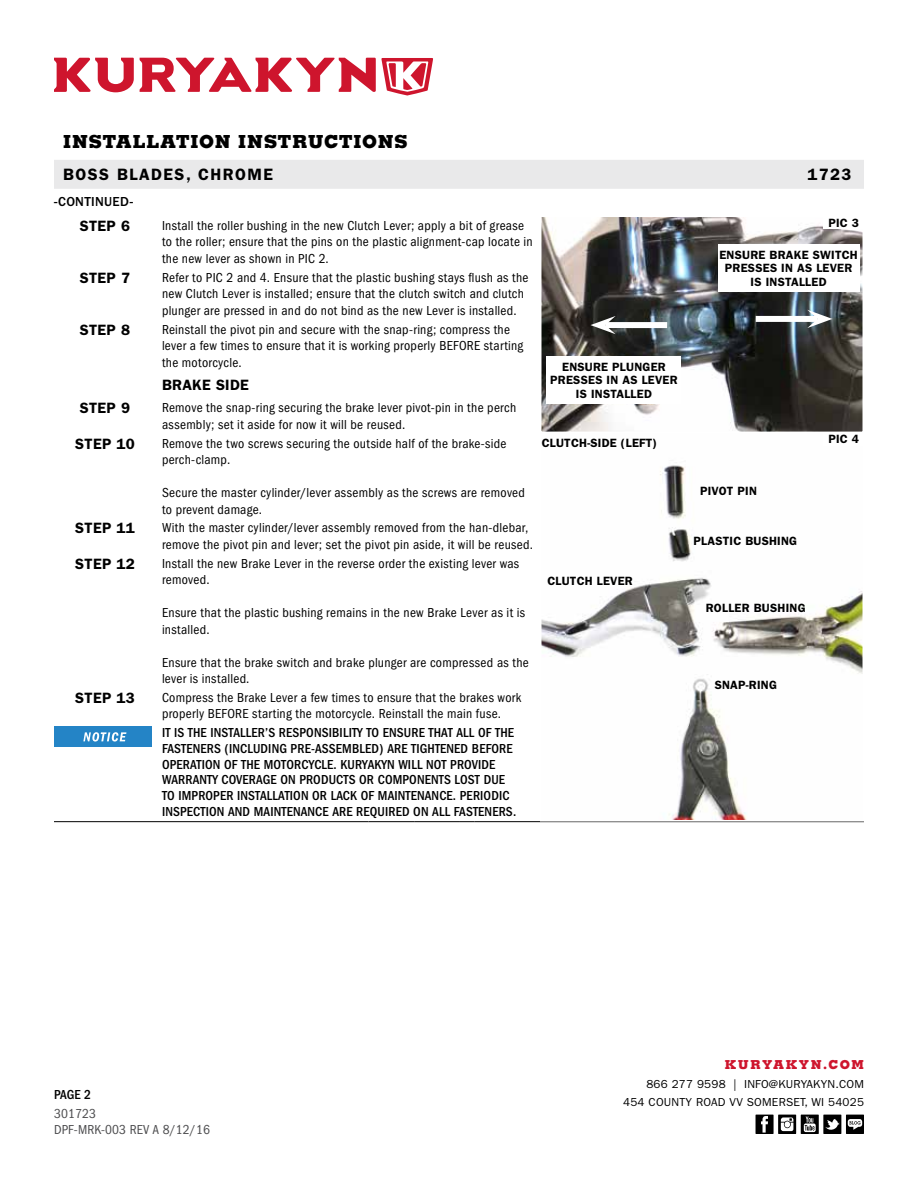
<style>
.page{position:relative;width:918px;height:1188px;background:#fff}
.page>*{position:absolute;margin:0;border:0;box-sizing:border-box;transform-origin:0 0}
.t1{font:800 18px "Memphis";letter-spacing:.04em;color:#000}
.t2{font:600 16.5px "Franklin Gothic";letter-spacing:.09em;color:#000}
.t3{font:600 15px "Franklin Gothic";letter-spacing:.02em;color:#000}
.t4{font:condensed 13.5px/16.5px "Franklin Gothic";letter-spacing:.02em;color:#000}
.t5{font:500 condensed 13.5px/15.8px "Franklin Gothic";letter-spacing:.01em;color:#000}
.t6{font:condensed 13.5px/15.8px "Franklin Gothic";letter-spacing:.01em;color:#4d4d4f}
.t7{font:500 13.5px "Franklin Gothic";letter-spacing:.025em;color:#000}
.t8{font:800 12.3px "Memphis";letter-spacing:.12em;color:#ce152d}
.t9{font:600 12px/13.5px "Franklin Gothic";letter-spacing:.02em;color:#000;text-align:center}
.t10{font:11.7px/18px "Franklin Gothic";letter-spacing:.02em;color:#000;text-align:right}
</style>
<div class="page">
<svg style="left:54px;top:58px;width:379px;height:38px"></svg>
<div style="left:54px;top:160px;width:810px;height:29px;background:#e9e9ea"></div>
<div style="left:846px;top:1115px;width:18px;height:19px;background:#000"></div>
<svg style="left:848px;top:1119px;width:14px;height:11px"></svg>
<svg style="left:778px;top:1115px;width:18px;height:19px"></svg>
<svg style="left:781px;top:1117px;width:12px;height:14px"></svg>
<div style="left:756px;top:1115px;width:18px;height:19px;background:#000"></div>
<svg style="left:761px;top:1116px;width:7px;height:17px"></svg>
<svg style="left:801px;top:1115px;width:18px;height:19px"></svg>
<svg style="left:804px;top:1117px;width:12px;height:15px"></svg>
<div style="left:823px;top:1115px;width:18px;height:19px;background:#000"></div>
<svg style="left:825px;top:1119px;width:15px;height:11px"></svg>
<hr style="left:54px;top:821px;width:54px;height:1px;background:#000">
<hr style="left:108px;top:821px;width:54px;height:1px;background:#000">
<hr style="left:162px;top:821px;width:206px;height:1px;background:#000">
<hr style="left:368px;top:821px;width:46px;height:1px;background:#000">
<hr style="left:414px;top:821px;width:46px;height:1px;background:#000">
<svg style="left:460px;top:821px;width:14px;height:1px"></svg>
<hr style="left:474px;top:821px;width:66px;height:1px;background:#000">
<hr style="left:540px;top:821px;width:324px;height:1px;background:#000">
<img style="left:543px;top:219px;width:318px;height:211px">
<div style="left:540px;top:216px;width:324px;height:217px;border:2px solid #fff"></div>
<img style="left:543px;top:465px;width:318px;height:353px">
<div style="left:54px;top:727px;width:97px;height:20px;background:#2484c6"></div>
<svg style="left:83px;top:732px;width:43px;height:10px"></svg>
<div style="left:824px;top:216px;width:40px;height:13px;background:#fff"></div>
<div style="left:824px;top:432px;width:40px;height:14px;background:#fff"></div>
<div style="left:546px;top:356px;width:135px;height:47px;background:#fff"></div>
<div style="left:718px;top:244px;width:142px;height:48px;background:#fff"></div>
<div style="left:605px;top:322px;width:62px;height:6px;background:#fff"></div>
<svg style="left:591px;top:316px;width:25px;height:18px"></svg>
<div style="left:756px;top:316px;width:62px;height:6px;background:#fff"></div>
<svg style="left:807px;top:310px;width:25px;height:18px"></svg>
<h1 class="t1" style="left:63px;top:130px;width:346px">INSTALLATION INSTRUCTIONS</h1>
<p class="t2" style="left:63px;top:165px;width:211px">BOSS BLADES, CHROME</p>
<p class="t2" style="left:807px;top:165px;width:46px">1723</p>
<p class="t7" style="left:54px;top:194px;width:81px">-CONTINUED-</p>
<p class="t3" style="left:80px;top:217px;width:52px">STEP 6</p>
<p class="t4" style="left:162px;top:217px;width:372px">Install the roller bushing in the new Clutch Lever; apply a bit of grease to the roller; ensure that the pins on the plastic alignment-cap locate in the new lever as shown in PIC 2.</p>
<p class="t3" style="left:80px;top:269px;width:52px">STEP 7</p>
<p class="t4" style="left:162px;top:269px;width:368px">Refer to PIC 2 and 4. Ensure that the plastic bushing stays flush as the new Clutch Lever is installed; ensure that the clutch switch and clutch plunger are pressed in and do not bind as the new Lever is installed.</p>
<p class="t3" style="left:80px;top:321px;width:52px">STEP 8</p>
<p class="t4" style="left:162px;top:321px;width:363px">Reinstall the pivot pin and secure with the snap-ring; compress the lever a few times to ensure that it is working properly BEFORE starting the motorcycle.</p>
<p class="t3" style="left:162px;top:376px;width:88px">BRAKE SIDE</p>
<p class="t3" style="left:80px;top:399px;width:52px">STEP 9</p>
<p class="t4" style="left:162px;top:400px;width:356px">Remove the snap-ring securing the brake lever pivot-pin in the perch assembly; set it aside for now it will be reused.</p>
<p class="t3" style="left:75px;top:435px;width:61px">STEP 10</p>
<p class="t4" style="left:162px;top:435px;width:346px">Remove the two screws securing the outside half of the brake-side perch-clamp.</p>
<p class="t4" style="left:162px;top:484px;width:365px">Secure the master cylinder/lever assembly as the screws are removed to prevent damage.</p>
<p class="t3" style="left:75px;top:519px;width:61px">STEP 11</p>
<p class="t4" style="left:162px;top:520px;width:373px">With the master cylinder/lever assembly removed from the han-dlebar, remove the pivot pin and lever; set the pivot pin aside, it will be reused.</p>
<p class="t3" style="left:75px;top:555px;width:61px">STEP 12</p>
<p class="t4" style="left:162px;top:555px;width:359px">Install the new Brake Lever in the reverse order the existing lever was removed.</p>
<p class="t4" style="left:162px;top:604px;width:365px">Ensure that the plastic bushing remains in the new Brake Lever as it is installed.</p>
<p class="t4" style="left:162px;top:654px;width:368px">Ensure that the brake switch and brake plunger are compressed as the lever is installed.</p>
<p class="t3" style="left:75px;top:689px;width:61px">STEP 13</p>
<p class="t4" style="left:162px;top:689px;width:361px">Compress the Brake Lever a few times to ensure that the brakes work properly BEFORE starting the motorcycle. Reinstall the main fuse.</p>
<p class="t5" style="left:162px;top:725px;width:356px">IT IS THE INSTALLER’S RESPONSIBILITY TO ENSURE THAT ALL OF THE FASTENERS (INCLUDING PRE-ASSEMBLED) ARE TIGHTENED BEFORE OPERATION OF THE MOTORCYCLE. KURYAKYN WILL NOT PROVIDE WARRANTY COVERAGE ON PRODUCTS OR COMPONENTS LOST DUE TO IMPROPER INSTALLATION OR LACK OF MAINTENANCE. PERIODIC INSPECTION AND MAINTENANCE ARE REQUIRED ON ALL FASTENERS.</p>
<p class="t9" style="left:550px;top:360px;width:129px">ENSURE PLUNGER<br>PRESSES IN AS LEVER<br>IS INSTALLED</p>
<p class="t9" style="left:542px;top:436px;width:117px">CLUTCH-SIDE (LEFT)</p>
<p class="t9" style="left:547px;top:574px;width:87px">CLUTCH LEVER</p>
<p class="t9" style="left:828px;top:216px;width:32px">PIC 3</p>
<p class="t9" style="left:719px;top:248px;width:140px">ENSURE BRAKE SWITCH<br>PRESSES IN AS LEVER<br>IS INSTALLED</p>
<p class="t9" style="left:700px;top:484px;width:58px">PIVOT PIN</p>
<p class="t9" style="left:694px;top:534px;width:105px">PLASTIC BUSHING</p>
<p class="t9" style="left:706px;top:601px;width:101px">ROLLER BUSHING</p>
<p class="t9" style="left:828px;top:432px;width:32px">PIC 4</p>
<p class="t9" style="left:715px;top:678px;width:64px">SNAP-RING</p>
<p class="t5" style="left:54px;top:1087px;width:39px">PAGE 2</p>
<p class="t6" style="left:54px;top:1106px;width:157px">301723<br>DPF-MRK-003 REV A 8/12/16</p>
<p class="t8" style="left:725px;top:1057px;width:141px">KURYAKYN.COM</p>
<p class="t10" style="left:623px;top:1076px;width:242px">866 277 9598 | INFO@KURYAKYN.COM<br>454 COUNTY ROAD VV SOMERSET, WI 54025</p>
</div>
